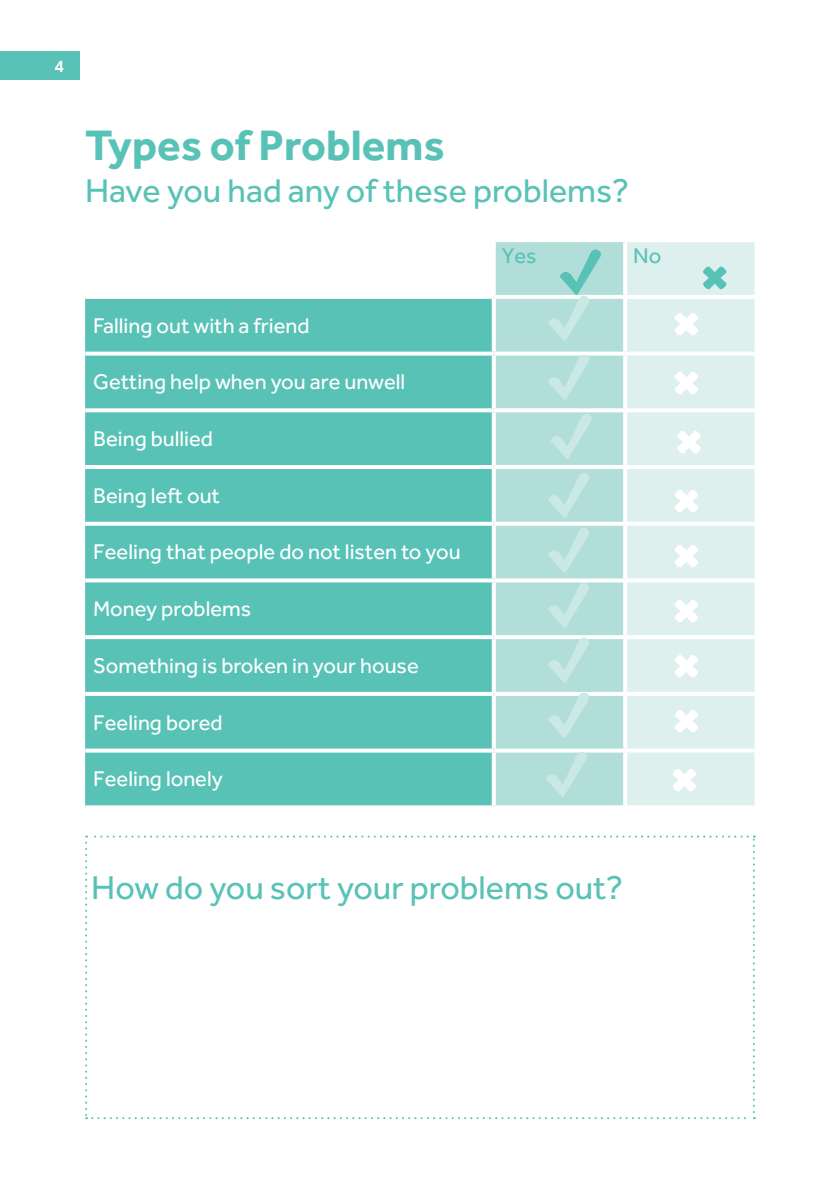
<style>
.page{position:relative;width:840px;height:1191px;background:#fff}
.page>*{position:absolute;margin:0;border:0;box-sizing:border-box;transform-origin:0 0}
.Headings{font:700 44px "Effra";color:#58c2b7}
.Lead_in{font:34px "Effra";color:#58c2b7}
.Body_on_coloured_tab{font:22px "Effra";color:#fff}
.body{font:22px "Effra";color:#58c2b7}
.t1{font:500 18px "Effra";color:#fff}
</style>
<div class="page">
<div style="left:495px;top:242px;width:127px;height:563px;background:#b1ded9"></div>
<div style="left:627px;top:242px;width:127px;height:563px;background:#ddf0ee"></div>
<div style="left:85px;top:299px;width:406px;height:506px;background:#58c2b7"></div>
<svg style="left:85px;top:297px;width:408px;height:2px"></svg>
<svg style="left:85px;top:351px;width:408px;height:4px"></svg>
<svg style="left:85px;top:408px;width:408px;height:4px"></svg>
<hr style="left:85px;top:465px;width:408px;height:4px;background:#fff">
<svg style="left:85px;top:522px;width:408px;height:4px"></svg>
<svg style="left:85px;top:578px;width:408px;height:4px"></svg>
<svg style="left:85px;top:635px;width:408px;height:4px"></svg>
<svg style="left:85px;top:692px;width:408px;height:4px"></svg>
<svg style="left:85px;top:748px;width:408px;height:4px"></svg>
<svg style="left:85px;top:805px;width:408px;height:2px"></svg>
<svg style="left:622px;top:242px;width:3px;height:53px"></svg>
<svg style="left:754px;top:242px;width:1px;height:53px"></svg>
<hr style="left:493px;top:295px;width:131px;height:4px;background:#fff">
<svg style="left:491px;top:299px;width:1px;height:52px"></svg>
<hr style="left:624px;top:295px;width:134px;height:4px;background:#fff">
<svg style="left:622px;top:299px;width:2px;height:52px"></svg>
<svg style="left:754px;top:299px;width:1px;height:52px"></svg>
<svg style="left:493px;top:351px;width:131px;height:4px"></svg>
<svg style="left:491px;top:355px;width:4px;height:53px"></svg>
<svg style="left:624px;top:351px;width:131px;height:4px"></svg>
<svg style="left:622px;top:355px;width:3px;height:53px"></svg>
<svg style="left:754px;top:355px;width:1px;height:53px"></svg>
<svg style="left:493px;top:408px;width:131px;height:4px"></svg>
<svg style="left:491px;top:412px;width:4px;height:53px"></svg>
<hr style="left:624px;top:408px;width:134px;height:4px;background:#fff">
<svg style="left:622px;top:412px;width:3px;height:53px"></svg>
<svg style="left:754px;top:412px;width:1px;height:53px"></svg>
<hr style="left:493px;top:465px;width:131px;height:4px;background:#fff">
<svg style="left:491px;top:469px;width:4px;height:53px"></svg>
<hr style="left:624px;top:465px;width:134px;height:4px;background:#fff">
<svg style="left:622px;top:469px;width:3px;height:53px"></svg>
<svg style="left:754px;top:469px;width:1px;height:53px"></svg>
<svg style="left:493px;top:522px;width:131px;height:4px"></svg>
<svg style="left:491px;top:526px;width:1px;height:52px"></svg>
<hr style="left:624px;top:522px;width:134px;height:4px;background:#fff">
<svg style="left:622px;top:526px;width:2px;height:52px"></svg>
<svg style="left:754px;top:526px;width:1px;height:52px"></svg>
<svg style="left:493px;top:578px;width:131px;height:4px"></svg>
<svg style="left:491px;top:582px;width:4px;height:53px"></svg>
<svg style="left:624px;top:578px;width:131px;height:4px"></svg>
<svg style="left:622px;top:582px;width:3px;height:53px"></svg>
<svg style="left:754px;top:582px;width:1px;height:53px"></svg>
<svg style="left:493px;top:635px;width:131px;height:4px"></svg>
<svg style="left:491px;top:639px;width:4px;height:53px"></svg>
<hr style="left:624px;top:635px;width:134px;height:4px;background:#fff">
<svg style="left:622px;top:639px;width:3px;height:53px"></svg>
<svg style="left:754px;top:639px;width:1px;height:53px"></svg>
<svg style="left:491px;top:696px;width:1px;height:52px"></svg>
<svg style="left:622px;top:696px;width:2px;height:52px"></svg>
<svg style="left:754px;top:696px;width:1px;height:52px"></svg>
<svg style="left:491px;top:752px;width:4px;height:53px"></svg>
<svg style="left:622px;top:752px;width:3px;height:53px"></svg>
<svg style="left:754px;top:752px;width:1px;height:53px"></svg>
<hr style="left:493px;top:692px;width:131px;height:4px;background:#fff">
<hr style="left:624px;top:692px;width:134px;height:4px;background:#fff">
<svg style="left:493px;top:748px;width:131px;height:4px"></svg>
<svg style="left:624px;top:748px;width:131px;height:4px"></svg>
<svg style="left:493px;top:805px;width:131px;height:2px"></svg>
<svg style="left:85px;top:835px;width:669px;height:284px"></svg>
<svg style="left:701px;top:265px;width:26px;height:26px"></svg>
<svg style="left:547px;top:246px;width:56px;height:95px;background:#adddd7"></svg>
<svg style="left:672px;top:311px;width:27px;height:26px"></svg>
<svg style="left:547px;top:351px;width:45px;height:49px;background:#bde3de"></svg>
<svg style="left:672px;top:370px;width:27px;height:26px"></svg>
<svg style="left:550px;top:410px;width:44px;height:49px;background:#bbe2dd"></svg>
<svg style="left:675px;top:429px;width:27px;height:26px"></svg>
<svg style="left:547px;top:469px;width:45px;height:49px;background:#b7e0db"></svg>
<svg style="left:672px;top:488px;width:27px;height:26px"></svg>
<svg style="left:547px;top:524px;width:45px;height:49px;background:#bae1dd"></svg>
<svg style="left:672px;top:543px;width:27px;height:26px"></svg>
<svg style="left:547px;top:579px;width:45px;height:49px;background:#bce2de"></svg>
<svg style="left:672px;top:598px;width:27px;height:26px"></svg>
<svg style="left:547px;top:634px;width:45px;height:49px;background:#bde3de"></svg>
<svg style="left:672px;top:653px;width:27px;height:26px"></svg>
<svg style="left:547px;top:689px;width:45px;height:49px;background:#bce2de"></svg>
<svg style="left:672px;top:708px;width:27px;height:26px"></svg>
<svg style="left:545px;top:748px;width:45px;height:49px;background:#bde3de"></svg>
<svg style="left:670px;top:767px;width:27px;height:26px"></svg>
<div style="left:0;top:51px;width:79px;height:28px;background:#58c2b7"></div>
<p class="t1" style="left:54px;top:55px;width:11px">4</p>
<p class="Headings" style="left:85px;top:118px;width:361px">Types of Problems</p>
<p class="Lead_in" style="left:85px;top:171px;width:545px">Have you had any of these problems?</p>
<p class="body" style="left:501px;top:243px;width:36px">Yes</p>
<p class="body" style="left:632px;top:243px;width:30px">No</p>
<p class="Body_on_coloured_tab" style="left:93px;top:312px;width:218px">Falling out with a friend</p>
<p class="Body_on_coloured_tab" style="left:93px;top:369px;width:313px">Getting help when you are unwell</p>
<p class="Body_on_coloured_tab" style="left:93px;top:426px;width:121px">Being bullied</p>
<p class="Body_on_coloured_tab" style="left:93px;top:482px;width:128px">Being left out</p>
<p class="Body_on_coloured_tab" style="left:93px;top:539px;width:369px">Feeling that people do not listen to you</p>
<p class="Body_on_coloured_tab" style="left:93px;top:596px;width:159px">Money problems</p>
<p class="Body_on_coloured_tab" style="left:93px;top:652px;width:327px">Something is broken in your house</p>
<p class="Body_on_coloured_tab" style="left:93px;top:709px;width:131px">Feeling bored</p>
<p class="Body_on_coloured_tab" style="left:93px;top:766px;width:131px">Feeling lonely</p>
<p class="Lead_in" style="left:91px;top:868px;width:533px">How do you sort your problems out?</p>
</div>
